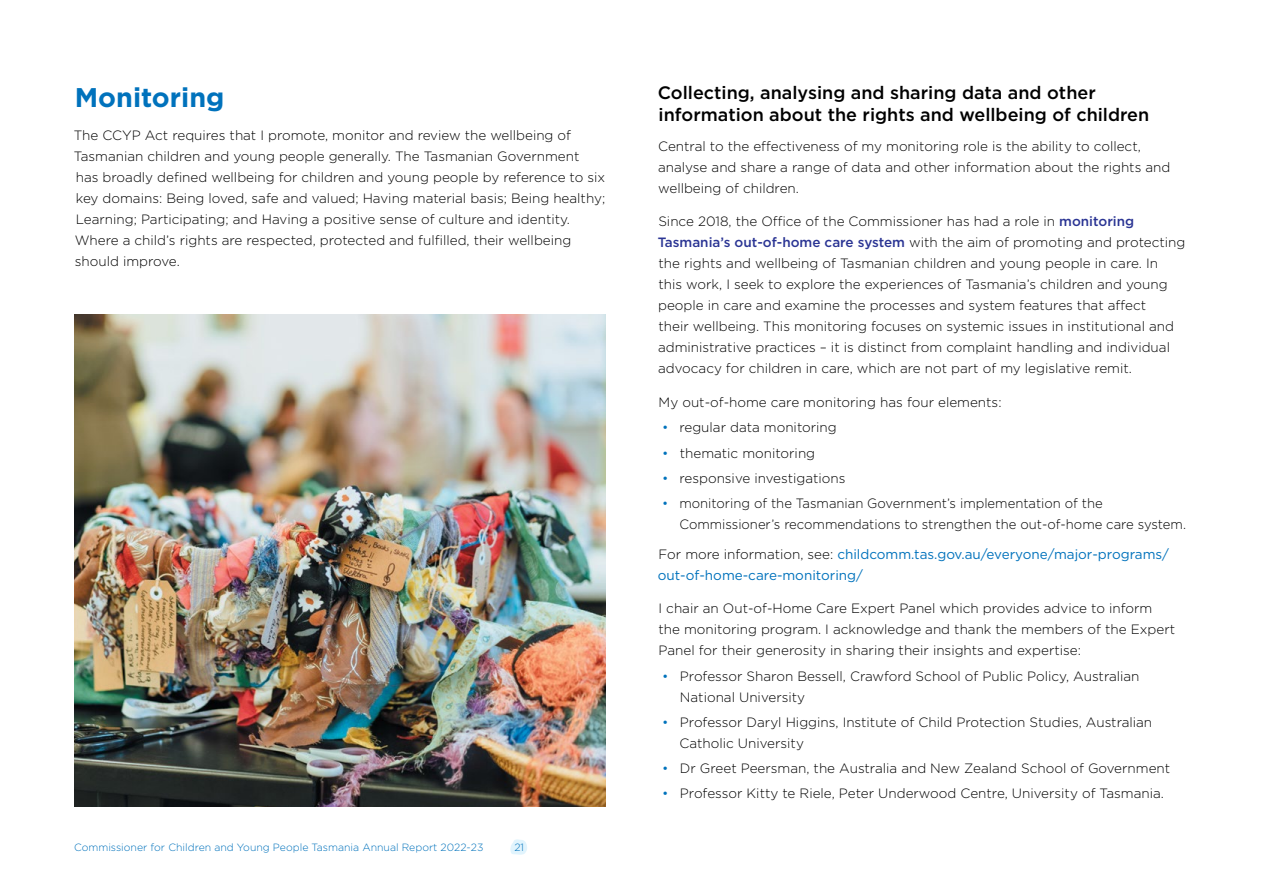
<style>
.page{position:relative;width:1263px;height:893px;background:#fff}
.page>*{position:absolute;margin:0;border:0;box-sizing:border-box;transform-origin:0 0}
.t1{font:700 27px "Gotham";color:#0072bc}
.t2{font:500 18px/21.6px "Gotham";color:#000}
.Paragraph{font:300 13.5px/21px "Gotham";color:#000}
.Paragraph_-_When_heading_follows{font:300 13.5px/21px "Gotham";color:#000}
.Paragraph_-_When_Bullets_Numbers_Follow{font:300 13.5px/21px "Gotham";color:#000}
.Paragraph-2{font:13.5px/21px "Gotham";color:#0072bc}
.t3{font:300 10.5px "Gotham";color:#0072bc}
.s1{font-weight:500;color:#2b3594}
.s2{color:#0072bc}
.s3{font-weight:300;color:#000}
</style>
<div class="page">
<img style="left:74px;top:315px;width:532px;height:491px">
<svg style="left:510px;top:839px;width:17px;height:16px"></svg>
<h2 class="t1" style="left:75px;top:79px;width:151px">Monitoring</h2>
<p class="Paragraph_-_When_heading_follows" style="left:74px;top:125px;width:533px">The CCYP Act requires that I promote, monitor and review the wellbeing of Tasmanian children and young people generally. The Tasmanian Government has broadly defined wellbeing for children and young people by reference to six key domains: Being loved, safe and valued; Having material basis; Being healthy; Learning; Participating; and Having a positive sense of culture and identity.<br>Where a child’s rights are respected, protected and fulfilled, their wellbeing should improve.</p>
<p class="t3" style="left:74px;top:840px;width:411px">Commissioner for Children and Young People Tasmania Annual Report 2022-23</p>
<p class="t3" style="left:514px;top:840px;width:11px">21</p>
<h5 class="t2" style="left:658px;top:82px;width:493px">Collecting, analysing and sharing data and other information about the rights and wellbeing of children</h5>
<p class="Paragraph" style="left:658px;top:135px;width:514px">Central to the effectiveness of my monitoring role is the ability to collect, analyse and share a range of data and other information about the rights and wellbeing of children.</p>
<p class="Paragraph" style="left:658px;top:211px;width:529px">Since 2018, the Office of the Commissioner has had a role in <span class="s1">monitoring Tasmania’s out-of-home care system</span> with the aim of promoting and protecting the rights and wellbeing of Tasmanian children and young people in care. In<br>this work, I seek to explore the experiences of Tasmania’s children and young people in care and examine the processes and system features that affect<br>their wellbeing. This monitoring focuses on systemic issues in institutional and administrative practices – it is distinct from complaint handling and individual advocacy for children in care, which are not part of my legislative remit.</p>
<p class="Paragraph_-_When_Bullets_Numbers_Follow" style="left:659px;top:391px;width:344px">My out-of-home care monitoring has four elements:</p>
<p class="Paragraph" style="left:662px;top:417px;width:176px"><span class="s2">•</span> regular data monitoring</p>
<p class="Paragraph" style="left:662px;top:442px;width:155px"><span class="s2">•</span> thematic monitoring</p>
<p class="Paragraph" style="left:662px;top:467px;width:185px"><span class="s2">•</span> responsive investigations</p>
<p class="Paragraph" style="left:679px;top:492px;width:508px;text-indent:-17px"><span class="s2">•</span> monitoring of the Tasmanian Government’s implementation of the<br>Commissioner’s recommendations to strengthen the out-of-home care system.</p>
<p class="Paragraph-2" style="left:658px;top:543px;width:513px"><span class="s3">For more information, see:</span> childcomm.tas.gov.au/everyone/major-programs/ out-of-home-care-monitoring/</p>
<p class="Paragraph_-_When_Bullets_Numbers_Follow" style="left:658px;top:598px;width:518px">I chair an Out-of-Home Care Expert Panel which provides advice to inform the monitoring program. I acknowledge and thank the members of the Expert<br>Panel for their generosity in sharing their insights and expertise:</p>
<p class="Paragraph" style="left:680px;top:665px;width:461px;text-indent:-18px"><span class="s2">•</span> Professor Sharon Bessell, Crawford School of Public Policy, Australian<br>National University</p>
<p class="Paragraph" style="left:679px;top:711px;width:474px;text-indent:-17px"><span class="s2">•</span> Professor Daryl Higgins, Institute of Child Protection Studies, Australian<br>Catholic University</p>
<p class="Paragraph" style="left:662px;top:757px;width:510px"><span class="s2">•</span> Dr Greet Peersman, the Australia and New Zealand School of Government</p>
<p class="Paragraph" style="left:662px;top:783px;width:503px"><span class="s2">•</span> Professor Kitty te Riele, Peter Underwood Centre, University of Tasmania.</p>
</div>
